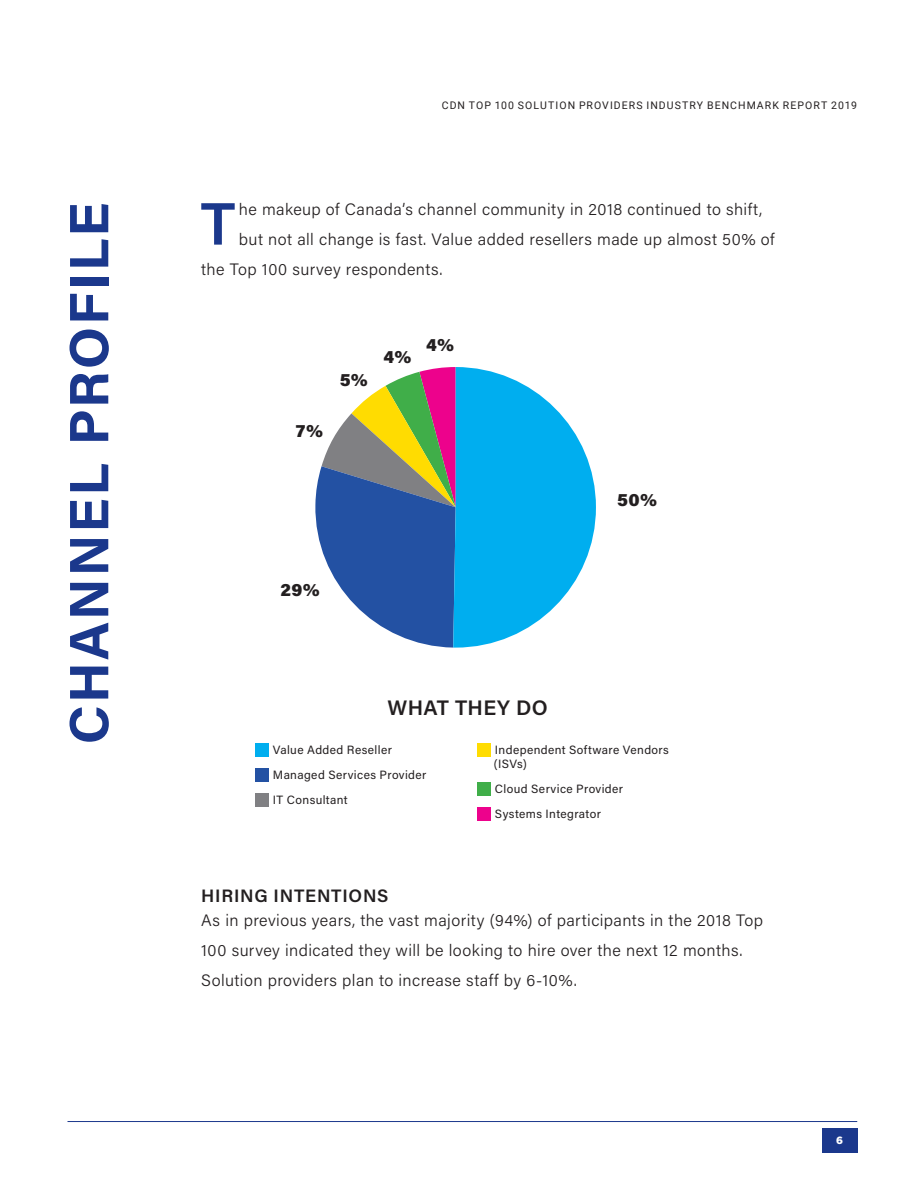
<style>
.page{position:relative;width:918px;height:1188px;background:#fff}
.page>*{position:absolute;margin:0;border:0;box-sizing:border-box;transform-origin:0 0}
.t1{font:600 59.85px "Acumin Pro";color:#1b388c}
.t2{font:700 55.5px "Acumin Pro";letter-spacing:.035em;color:#1b388c}
.t3{font:600 21px "Acumin Pro";letter-spacing:.02em;color:#231f20}
.t4{font:600 18px "Acumin Pro";letter-spacing:.04em;color:#231f20}
.t5{font:900 18px "Acumin Pro";color:#231f20}
.t6{font:300 16.5px/30px "Acumin Pro";letter-spacing:.025em;color:#231f20}
.t7{font:12px/24.8px "Acumin Pro";letter-spacing:.03em;color:#231f20}
.t8{font:10.5px "Roboto";letter-spacing:.1em;color:#231f20}
.t9{font:900 10.5px "Gotham";color:#fff}
</style>
<div class="page">
<div style="left:822px;top:1128px;width:35px;height:24px;background:#1b388c"></div>
<hr style="left:68px;top:1121px;width:789px;height:1px;background:#1b388c">
<div style="left:255px;top:743px;width:14px;height:14px;background:#00aeef"></div>
<div style="left:255px;top:768px;width:14px;height:14px;background:#2351a3"></div>
<div style="left:255px;top:793px;width:14px;height:14px;background:#808083"></div>
<div style="left:477px;top:743px;width:14px;height:14px;background:#ffdc01"></div>
<div style="left:477px;top:782px;width:14px;height:14px;background:#40ae49"></div>
<div style="left:477px;top:807px;width:14px;height:14px;background:#ed028c"></div>
<svg style="left:315px;top:367px;width:281px;height:281px"></svg>
<p class="t8" style="left:442px;top:98px;width:417px">CDN TOP 100 SOLUTION PROVIDERS INDUSTRY BENCHMARK REPORT 2019</p>
<h2 class="t2" style="left:50px;top:744px;width:543px;rotate:-90deg">CHANNEL PROFILE</h2>
<h1 class="t1" style="left:201px;top:182px;width:36px">T</h1>
<p class="t6" style="left:239px;top:193px;width:525px">he makeup of Canada’s channel community in 2018 continued to shift,</p>
<p class="t6" style="left:239px;top:223px;width:537px">but not all change is fast. Value added resellers made up almost 50% of</p>
<p class="t6" style="left:201px;top:253px;width:243px">the Top 100 survey respondents.</p>
<p class="t5" style="left:426px;top:332px;width:29px">4%</p>
<p class="t5" style="left:384px;top:344px;width:29px">4%</p>
<p class="t5" style="left:340px;top:367px;width:30px">5%</p>
<p class="t5" style="left:296px;top:418px;width:29px">7%</p>
<p class="t5" style="left:617px;top:487px;width:42px">50%</p>
<p class="t5" style="left:280px;top:577px;width:41px">29%</p>
<p class="t3" style="left:388px;top:693px;width:162px">WHAT THEY DO</p>
<p class="t7" style="left:273px;top:737px;width:155px">Value Added Reseller<br>Managed Services Provider<br>IT Consultant</p>
<p class="t7" style="left:494px;top:742px;width:177px;line-height:14.4px">Independent Software Vendors (ISVs)</p>
<p class="t7" style="left:495px;top:776px;width:130px">Cloud Service Provider<br>Systems Integrator</p>
<p class="t4" style="left:201px;top:883px;width:189px">HIRING INTENTIONS</p>
<p class="t6" style="left:201px;top:904px;width:563px">As in previous years, the vast majority (94%) of participants in the 2018 Top<br>100 survey indicated they will be looking to hire over the next 12 months.<br>Solution providers plan to increase staff by 6-10%.</p>
<p class="t9" style="left:836px;top:1133px;width:8px">6</p>
</div>
